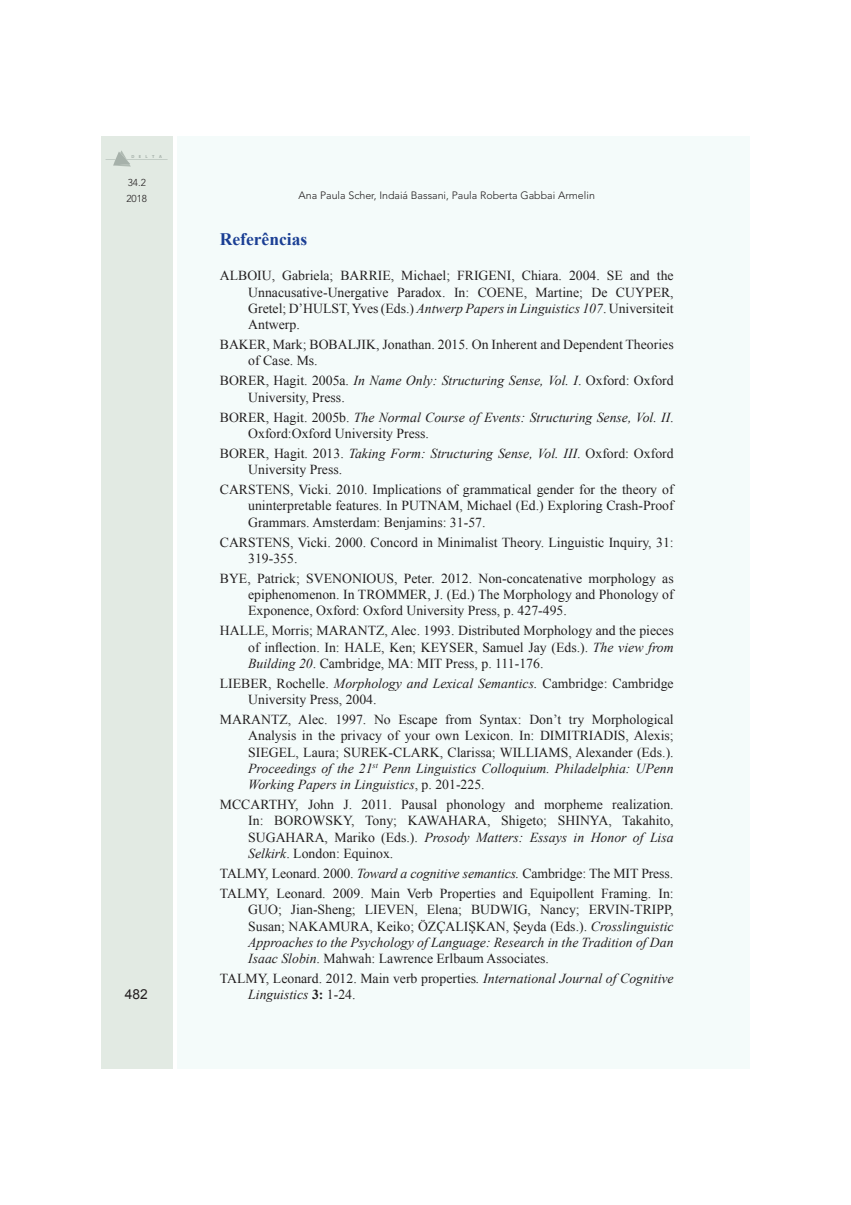
<style>
.page{position:relative;width:851px;height:1205px;background:#fff}
.page>*{position:absolute;margin:0;border:0;box-sizing:border-box;transform-origin:0 0}
.titulo2{font:700 17.5px "Times New Roman";color:#1b3f94}
.referências{font:13.75px/16.2px "Times New Roman";color:#231f20;text-align:justify}
.referências-2{font:italic 13.75px/16.2px "Times New Roman";color:#231f20}
.t1{font:13.75px "Arial";color:#231f20}
.t2{font:300 10.62px "Avenir";color:#231f20}
.t3{font:300 10px/16.2px "Avenir";color:#231f20}
.t4{font:700 4.38px "Myriad Pro";letter-spacing:1em;color:#bcc1bf}
.s1{font-style:italic}
.s2{font-style:normal}
.s3{font-weight:700;font-style:normal}
</style>
<div class="page">
<div style="left:101px;top:137px;width:72px;height:932px;background:#e2eae3"></div>
<div style="left:177px;top:137px;width:572px;height:932px;background:#f4fbfa"></div>
<hr style="left:127px;top:159px;width:40px;height:1px;background:#cacfcd">
<svg style="left:105px;top:150px;width:26px;height:17px"></svg>
<p class="t4" style="left:131px;top:154px;width:32px">DELTA</p>
<p class="t3" style="left:126px;top:175px;width:22px">34.2<br>2018</p>
<p class="t1" style="left:125px;top:985px;width:24px">482</p>
<p class="t2" style="left:298px;top:189px;width:298px">Ana Paula Scher, Indaiá Bassani, Paula Roberta Gabbai Armelin</p>
<p class="titulo2" style="left:220px;top:227px;width:89px">Referências</p>
<p class="referências" style="left:248px;top:267px;width:427px;text-indent:-28px">ALBOIU, Gabriela; BARRIE, Michael; FRIGENI, Chiara. 2004. SE and the Unnacusative-Unergative Paradox. In: COENE, Martine; De CUYPER, Gretel; D’HULST, Yves (Eds.) <span class="s1">Antwerp Papers in Linguistics 107</span>. Universiteit Antwerp.</p>
<p class="referências" style="left:248px;top:336px;width:427px;text-indent:-28px">BAKER, Mark; BOBALJIK, Jonathan. 2015. On Inherent and Dependent Theories of Case. Ms.</p>
<p class="referências" style="left:248px;top:372px;width:427px;text-indent:-28px">BORER, Hagit. 2005a. <span class="s1">In Name Only: Structuring Sense, Vol. I</span>. Oxford: Oxford<br>University, Press.</p>
<p class="referências" style="left:248px;top:409px;width:427px;text-indent:-28px">BORER, Hagit. 2005b. <span class="s1">The Normal Course of Events: Structuring Sense, Vol. II</span>.<br>Oxford:Oxford University Press.</p>
<p class="referências" style="left:248px;top:445px;width:427px;text-indent:-28px">BORER, Hagit. 2013. <span class="s1">Taking Form: Structuring Sense, Vol. III</span>. Oxford: Oxford<br>University Press.</p>
<p class="referências" style="left:248px;top:481px;width:427px;text-indent:-28px">CARSTENS, Vicki. 2010. Implications of grammatical gender for the theory of uninterpretable features. In PUTNAM, Michael (Ed.) Exploring Crash-Proof Grammars. Amsterdam: Benjamins: 31-57.</p>
<p class="referências" style="left:248px;top:534px;width:427px;text-indent:-28px">CARSTENS, Vicki. 2000. Concord in Minimalist Theory. Linguistic Inquiry, 31:<br>319-355.</p>
<p class="referências" style="left:248px;top:570px;width:427px;text-indent:-28px">BYE, Patrick; SVENONIOUS, Peter. 2012. Non-concatenative morphology as epiphenomenon. In TROMMER, J. (Ed.) The Morphology and Phonology of Exponence, Oxford: Oxford University Press, p. 427-495.</p>
<p class="referências" style="left:248px;top:622px;width:427px;text-indent:-28px">HALLE, Morris; MARANTZ, Alec. 1993. Distributed Morphology and the pieces of inflection. In: HALE, Ken; KEYSER, Samuel Jay (Eds.). <span class="s1">The view from Building 20</span>. Cambridge, MA: MIT Press, p. 111-176.</p>
<p class="referências" style="left:248px;top:675px;width:427px;text-indent:-28px">LIEBER, Rochelle. <span class="s1">Morphology and Lexical Semantics.</span> Cambridge: Cambridge<br>University Press, 2004.</p>
<p class="referências" style="left:248px;top:711px;width:427px;text-indent:-28px">MARANTZ, Alec. 1997. No Escape from Syntax: Don’t try Morphological Analysis in the privacy of your own Lexicon. In: DIMITRIADIS, Alexis; SIEGEL, Laura; SUREK-CLARK, Clarissa; WILLIAMS, Alexander (Eds.).<br><span class="s1">Proceedings of the 21</span><sup>st</sup> <span class="s1">Penn Linguistics Colloquium. Philadelphia: UPenn Working Papers in Linguistics</span>, p. 201-225.</p>
<p class="referências" style="left:248px;top:796px;width:427px;text-indent:-28px">MCCARTHY, John J. 2011. Pausal phonology and morpheme realization.<br>In: BOROWSKY, Tony; KAWAHARA, Shigeto; SHINYA, Takahito, SUGAHARA, Mariko (Eds.). <span class="s1">Prosody Matters: Essays in Honor of Lisa Selkirk</span>. London: Equinox.</p>
<p class="referências" style="left:220px;top:865px;width:454px">TALMY, Leonard. 2000. <span class="s1">Toward a cognitive semantics.</span> Cambridge: The MIT Press.</p>
<p class="referências" style="left:248px;top:885px;width:427px;text-indent:-28px">TALMY, Leonard. 2009. Main Verb Properties and Equipollent Framing. In:<br>GUO; Jian-Sheng; LIEVEN, Elena; BUDWIG, Nancy; ERVIN-TRIPP, Susan; NAKAMURA, Keiko; ÖZÇALIŞKAN, Şeyda (Eds.). <span class="s1">Crosslinguistic Approaches to the Psychology of Language: Research in the Tradition of Dan Isaac Slobin</span>. Mahwah: Lawrence Erlbaum Associates.</p>
<p class="referências-2" style="left:248px;top:970px;width:427px;text-indent:-28px"><span class="s2">TALMY, Leonard. 2012. Main verb properties</span>. International Journal of Cognitive<br>Linguistics <span class="s3">3:</span> <span class="s2">1-24.</span></p>
</div>
